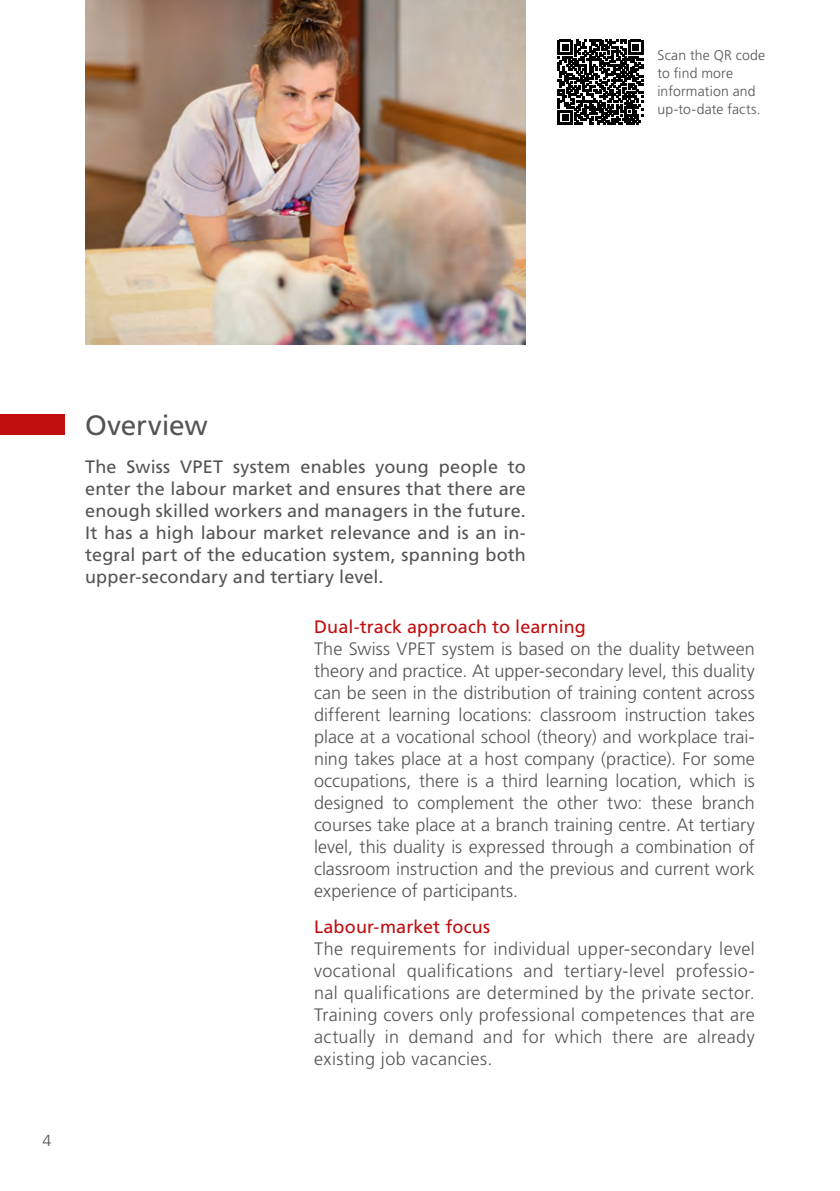
<style>
.page{position:relative;width:840px;height:1191px;background:#fff}
.page>*{position:absolute;margin:0;border:0;box-sizing:border-box;transform-origin:0 0}
.t1{font:28px "Frutiger LT Std";letter-spacing:-.005em;color:#555454}
.t2{font:300 18px/22px "Frutiger LT Std";letter-spacing:.015em;color:#555454;text-align:justify}
.t3{font:18px/22px "Frutiger LT Std";letter-spacing:.01em;color:#555454;text-align:justify}
.t4{font:18px "Frutiger LT Std";letter-spacing:.005em;color:#c00d0e}
.t5{font:300 16px "Frutiger LT Std";color:#575756}
.t6{font:300 14px/18px "Frutiger LT Std";letter-spacing:.01em;color:#555454}
</style>
<div class="page">
<img style="left:85px;top:0;width:440px;height:344px">
<div style="left:0;top:414px;width:64px;height:21px;background:#c00d0e"></div>
<svg style="left:557px;top:40px;width:85px;height:85px"></svg>
<p class="t6" style="left:657px;top:46px;width:109px">Scan the QR code to find more information and up-to-date facts.</p>
<p class="t5" style="left:43px;top:1131px;width:10px">4</p>
<h1 class="t1" style="left:85px;top:409px;width:124px">Overview</h1>
<p class="t3" style="left:85px;top:456px;width:442px">The Swiss VPET system enables young people to enter the labour market and ensures that there are enough skilled workers and managers in the future.<br>It has a high labour market relevance and is an in&shy;tegral part of the education system, spanning both upper-secondary and tertiary level.</p>
<p class="t4" style="left:314px;top:616px;width:273px">Dual-track approach to learning</p>
<p class="t2" style="left:314px;top:638px;width:442px">The Swiss VPET system is based on the duality between theory and practice. At upper-secondary level, this duality can be seen in the distribution of training content across different learning locations: classroom instruction takes place at a vocational school (theory) and workplace trai&shy;ning takes place at a host company (practice). For some occupations, there is a third learning location, which is designed to complement the other two: these branch courses take place at a branch training centre. At tertiary level, this duality is expressed through a combination of classroom instruction and the previous and current work experience of participants.</p>
<p class="t4" style="left:314px;top:916px;width:177px">Labour-market focus</p>
<p class="t2" style="left:314px;top:938px;width:442px">The requirements for individual upper-secondary level vocational qualifications and tertiary-level professio&shy;nal qualifications are determined by the private sector.<br>Training covers only professional competences that are actually in demand and for which there are already existing job vacancies.</p>
</div>
